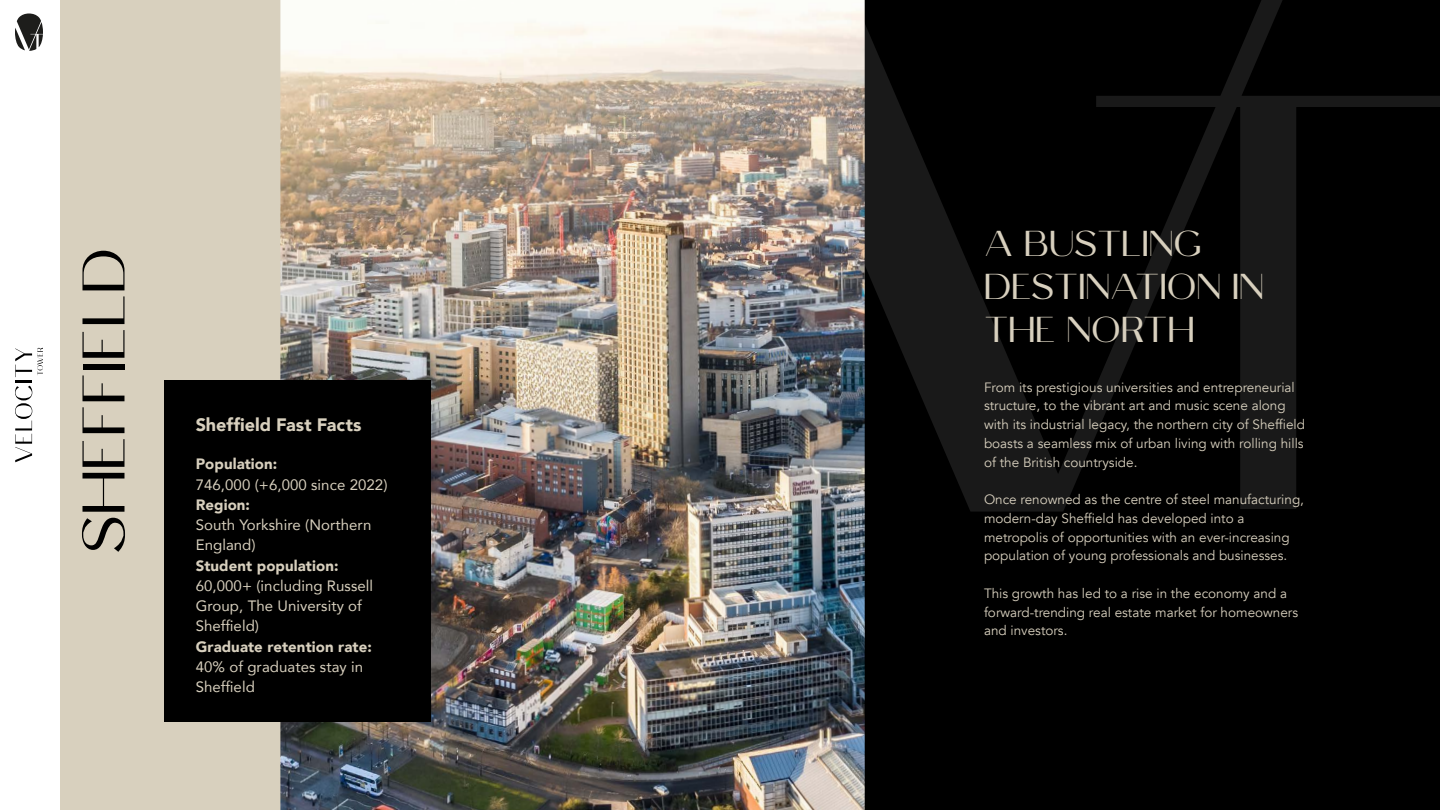
<style>
.page{position:relative;width:1440px;height:810px;background:#fff}
.page>*{position:absolute;margin:0;border:0;box-sizing:border-box;transform-origin:0 0}
.t1{font:60px "Celine Peach Free Sans";color:#000}
.t2{font:36px/43.2px "Celine Peach Free Sans";color:#d8d0be}
.t3{font:900 18px "Avenir";color:#d8d0be}
.t4{font:15px/20.2px "Avenir";letter-spacing:.005em;color:#d8d0be}
.t5{font:900 15px "Avenir";letter-spacing:.005em;color:#d8d0be}
.t6{font:13.5px/18.8px "Avenir";color:#d8d0be}
</style>
<div class="page">
<svg style="left:15px;top:14px;width:28px;height:37px"></svg>
<svg style="left:15px;top:348px;width:28px;height:114px"></svg>
<div style="left:60px;top:0;width:468px;height:810px;background:#d8d0be"></div>
<div style="left:528px;top:0;width:912px;height:810px;background:#000"></div>
<svg style="left:865px;top:0;width:575px;height:512px"></svg>
<img style="left:280px;top:0;width:585px;height:810px">
<div style="left:164px;top:381px;width:266px;height:341px;background:#000"></div>
<h1 class="t1" style="left:72px;top:555px;width:309px;rotate:-90deg">SHEFFIELD</h1>
<h3 class="t3" style="left:196px;top:410px;width:167px">Sheffield Fast Facts</h3>
<p class="t5" style="left:196px;top:451px;width:83px">Population:</p>
<p class="t4" style="left:196px;top:474px;width:193px">746,000 (+6,000 since 2022(</p>
<p class="t5" style="left:196px;top:492px;width:56px">Region:</p>
<p class="t4" style="left:196px;top:514px;width:177px">South Yorkshire (Northern<br>England(</p>
<p class="t5" style="left:196px;top:553px;width:144px">Student population:</p>
<p class="t4" style="left:196px;top:575px;width:179px">60,000+ (including Russell<br>Group, The University of<br>Sheffield(</p>
<p class="t5" style="left:196px;top:634px;width:178px">Graduate retention rate:</p>
<p class="t4" style="left:196px;top:656px;width:169px">40% of graduates stay in<br>Sheffield</p>
<h2 class="t2" style="left:984px;top:221px;width:281px">A BUSTLING<br>DESTINATION IN<br>THE NORTH</h2>
<p class="t6" style="left:984px;top:378px;width:323px">From its prestigious universities and entrepreneurial structure, to the vibrant art and music scene along with its industrial legacy, the northern city of Sheffield boasts a seamless mix of urban living with rolling hills of the British countryside.</p>
<p class="t6" style="left:984px;top:490px;width:322px">Once renowned as the centre of steel manufacturing, modern-day Sheffield has developed into a metropolis of opportunities with an ever-increasing population of young professionals and businesses.</p>
<p class="t6" style="left:984px;top:584px;width:316px">This growth has led to a rise in the economy and a forward-trending real estate market for homeowners and investors.</p>
</div>
